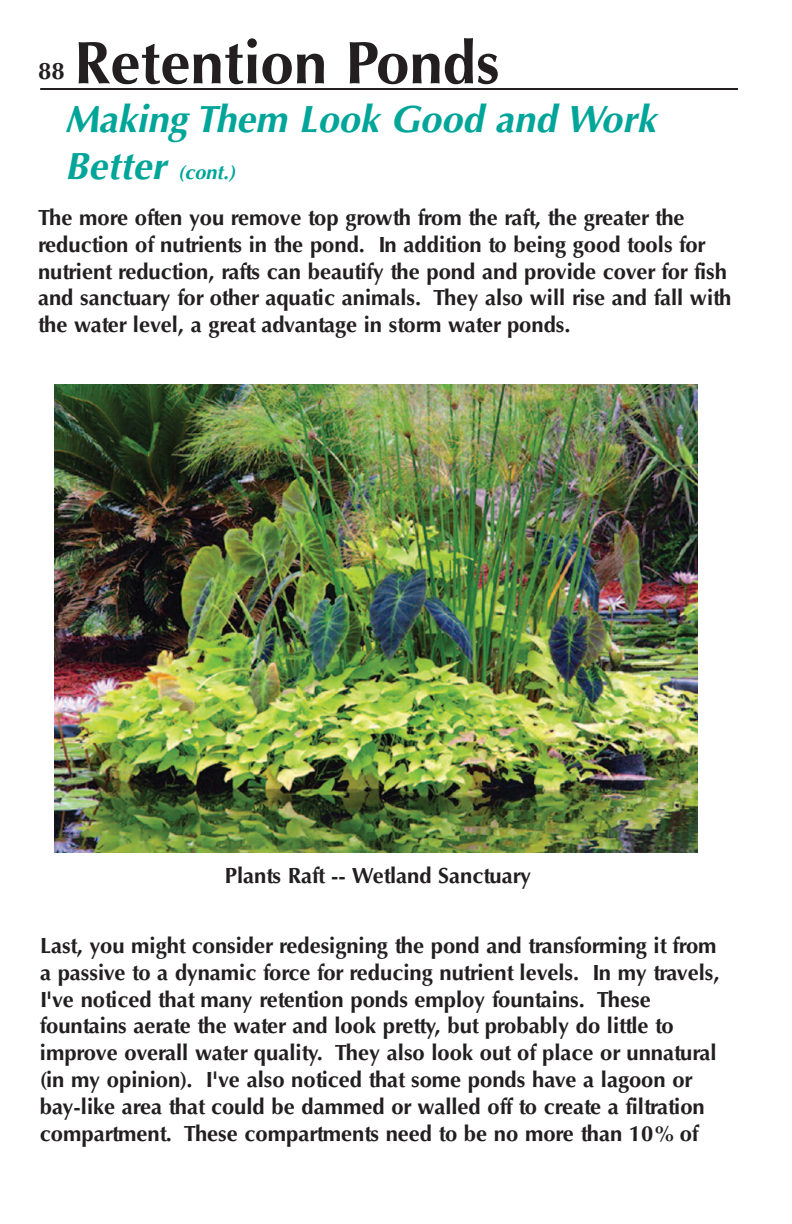
<style>
.page{position:relative;width:792px;height:1224px;background:#fff}
.page>*{position:absolute;margin:0;border:0;box-sizing:border-box;transform-origin:0 0}
.t1{font:700 60px "Optima";color:#231f20}
.t2{font:italic 700 38px "Optima";color:#00a599}
.t3{font:700 24px "Optima";color:#231f20}
.t4{font:700 22px/27px "Optima";color:#231f20}
.t5{font:italic 700 20px "Optima";color:#00a599}
.s1{font-size:38px}
</style>
<div class="page">
<hr style="left:40px;top:88px;width:698px;height:2px;background:#231f20">
<img style="left:55px;top:384px;width:643px;height:468px">
<h1 class="t1" style="left:74px;top:38px;width:427px">Retention Ponds</h1>
<h2 class="t2" style="left:65px;top:104px;width:592px">Making Them Look Good and Work</h2>
<p class="t5" style="left:65px;top:164px;width:172px"><span class="s1">Better</span> (cont.)</p>
<p class="t4" style="left:38px;top:206px;width:695px">The more often you remove top growth from the raft, the greater the reduction of nutrients in the pond. In addition to being good tools for nutrient reduction, rafts can beautify the pond and provide cover for fish and sanctuary for other aquatic animals. They also will rise and fall with the water level, a great advantage in storm water ponds.</p>
<p class="t3" style="left:38px;top:61px;width:28px">88</p>
<p class="t4" style="left:225px;top:864px;width:308px">Plants Raft -- Wetland Sanctuary</p>
<p class="t4" style="left:40px;top:934px;width:681px">Last, you might consider redesigning the pond and transforming it from a passive to a dynamic force for reducing nutrient levels. In my travels, I've noticed that many retention ponds employ fountains. These fountains aerate the water and look pretty, but probably do little to improve overall water quality. They also look out of place or unnatural (in my opinion). I've also noticed that some ponds have a lagoon or bay-like area that could be dammed or walled off to create a filtration compartment. These compartments need to be no more than 10% of</p>
</div>
